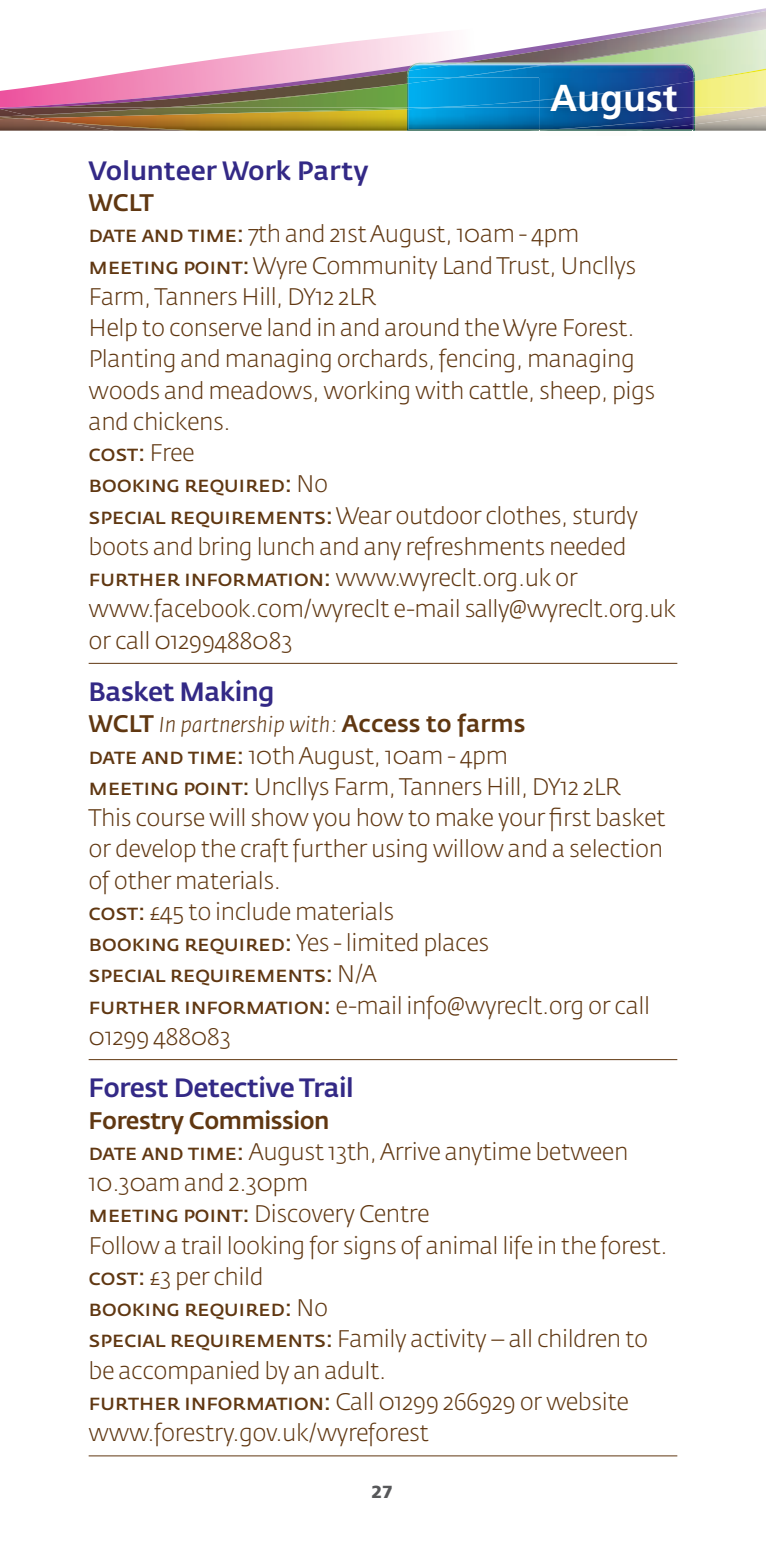
<style>
.page{position:relative;width:766px;height:1552px;background:#fff}
.page>*{position:absolute;margin:0;border:0;box-sizing:border-box;transform-origin:0 0}
.t1{font:700 37.5px "Frutiger LT Std";color:#fff}
.t2{font:500 26.25px "Fedra Sans Std";letter-spacing:-.02em;color:#332986}
.t3{font:500 26.25px "Fedra Sans Std";color:#332986}
.t4{font:300 23.75px/31.2px "Fedra Sans Std";letter-spacing:-.02em;color:#603711}
.t5{font:22.5px/31.2px "Fedra Sans Std";letter-spacing:-.02em;color:#603711}
.t6{font:italic 300 21.25px "Fedra Sans Std";color:#603711}
.t7{font:900 17.5px "Frutiger LT Std";color:#57585a}
.s1{font-weight:500}
.s2{font-weight:400;font-size:22.5px}
.s3{font-weight:300;font-size:23.75px}
.s4{font-weight:500;font-style:normal;font-size:23.75px}
</style>
<div class="page">
<img style="left:175px;top:33px;width:590px;height:36px">
<img style="left:430px;top:8px;width:335px;height:55px">
<img style="left:463px;top:11px;width:302px;height:52px">
<img style="left:558px;top:29px;width:207px;height:34px">
<img style="left:9px;top:65px;width:398px;height:42px">
<img style="left:40px;top:71px;width:367px;height:36px">
<img style="left:694px;top:81px;width:71px;height:34px">
<img style="left:694px;top:69px;width:71px;height:12px">
<img style="left:430px;top:63px;width:115px;height:2px">
<img style="left:455px;top:78px;width:84px;height:3px">
<img style="left:430px;top:78px;width:25px;height:3px">
<img style="left:430px;top:81px;width:109px;height:26px">
<img style="left:549px;top:65px;width:132px;height:9px">
<img style="left:430px;top:65px;width:24px;height:13px">
<img style="left:454px;top:65px;width:95px;height:13px">
<img style="left:562px;top:63px;width:127px;height:2px">
<img style="left:430px;top:63px;width:33px;height:1px">
<svg style="left:545px;top:63px;width:17px;height:2px"></svg>
<svg style="left:755px;top:106px;width:10px;height:2px"></svg>
<img style="left:694px;top:115px;width:71px;height:16px">
<img style="left:694px;top:107px;width:63px;height:9px">
<img style="left:694px;top:108px;width:61px;height:9px">
<img style="left:0;top:119px;width:40px;height:12px">
<img style="left:40px;top:107px;width:123px;height:1px">
<img style="left:40px;top:108px;width:111px;height:1px">
<svg style="left:0;top:107px;width:40px;height:12px"></svg>
<img style="left:40px;top:109px;width:489px;height:22px">
<img style="left:20px;top:118px;width:40px;height:1px">
<img style="left:151px;top:108px;width:256px;height:7px">
<img style="left:60px;top:122px;width:141px;height:9px">
<img style="left:20px;top:119px;width:42px;height:3px">
<img style="left:408px;top:107px;width:131px;height:22px">
<img style="left:430px;top:107px;width:12px;height:2px">
<svg style="left:407px;top:63px;width:23px;height:46px"></svg>
<hr style="left:89px;top:663px;width:588px;height:1px;background:#603711">
<hr style="left:89px;top:1059px;width:588px;height:1px;background:#603711">
<hr style="left:89px;top:1455px;width:588px;height:1px;background:#603711">
<img style="left:539px;top:74px;width:142px;height:8px">
<img style="left:539px;top:82px;width:142px;height:47px">
<svg style="left:681px;top:65px;width:13px;height:66px"></svg>
<img style="left:551px;top:117px;width:141px;height:12px">
<img style="left:557px;top:129px;width:79px;height:2px">
<img style="left:636px;top:129px;width:56px;height:2px">
<svg style="left:529px;top:129px;width:28px;height:2px"></svg>
<h1 class="t1" style="left:550px;top:76px;width:129px">August</h1>
<p class="t3" style="left:89px;top:154px;width:281px">Volunteer Work Party</p>
<p class="t4" style="left:89px;top:187px;width:568px"><span class="s1">WCLT<br></span><span class="s2">date and time:</span> 7th and 21st August, 10am - 4pm <span class="s2">meeting point:</span> Wyre Community Land Trust, Uncllys Farm, Tanners Hill, DY12 2LR<br>Help to conserve land in and around the Wyre Forest.<br>Planting and managing orchards, fencing, managing woods and meadows, working with cattle, sheep, pigs and chickens.</p>
<p class="t5" style="left:89px;top:438px;width:241px">cost: <span class="s3">Free<br></span>booking required: <span class="s3">No</span></p>
<p class="t4" style="left:89px;top:500px;width:588px"><span class="s2">special requirements:</span> Wear outdoor clothes, sturdy boots and bring lunch and any refreshments needed <span class="s2">further information:</span> www.wyreclt.org.uk or www.facebook.com/wyreclt e-mail sally@wyreclt.org.uk or call 01299488083</p>
<p class="t2" style="left:89px;top:676px;width:187px">Basket Making</p>
<p class="t6" style="left:89px;top:712px;width:438px"><span class="s4">WCLT</span> In partnership with: <span class="s4">Access to farms</span></p>
<p class="t4" style="left:89px;top:740px;width:578px"><span class="s2">date and time:</span> 10th August, 10am - 4pm<br><span class="s2">meeting point:</span> Uncllys Farm, Tanners Hill, DY12 2LR This course will show you how to make your first basket or develop the craft further using willow and a selection of other materials.<br><span class="s2">cost:</span> £45 to include materials<br><span class="s2">booking required:</span> Yes - limited places</p>
<p class="t5" style="left:89px;top:959px;width:289px">special requirements: <span class="s3">N/A</span></p>
<p class="t4" style="left:89px;top:990px;width:563px"><span class="s2">further information:</span> e-mail info@wyreclt.org or call<br>01299 488083</p>
<p class="t2" style="left:89px;top:1072px;width:266px">Forest Detective Trail</p>
<p class="t4" style="left:89px;top:1105px;width:580px"><span class="s1">Forestry Commission<br></span><span class="s2">date and time:</span> August 13th, Arrive anytime between 10.30am and 2.30pm<br><span class="s2">meeting point:</span> Discovery Centre<br>Follow a trail looking for signs of animal life in the forest. <span class="s2">cost:</span> £3 per child</p>
<p class="t5" style="left:89px;top:1293px;width:241px">booking required: <span class="s3">No</span></p>
<p class="t4" style="left:89px;top:1324px;width:561px"><span class="s2">special requirements:</span> Family activity – all children to be accompanied by an adult.<br><span class="s2">further information:</span> Call 01299 266929 or website www.forestry.gov.uk/wyreforest</p>
<p class="t7" style="left:371px;top:1482px;width:23px">27</p>
</div>
